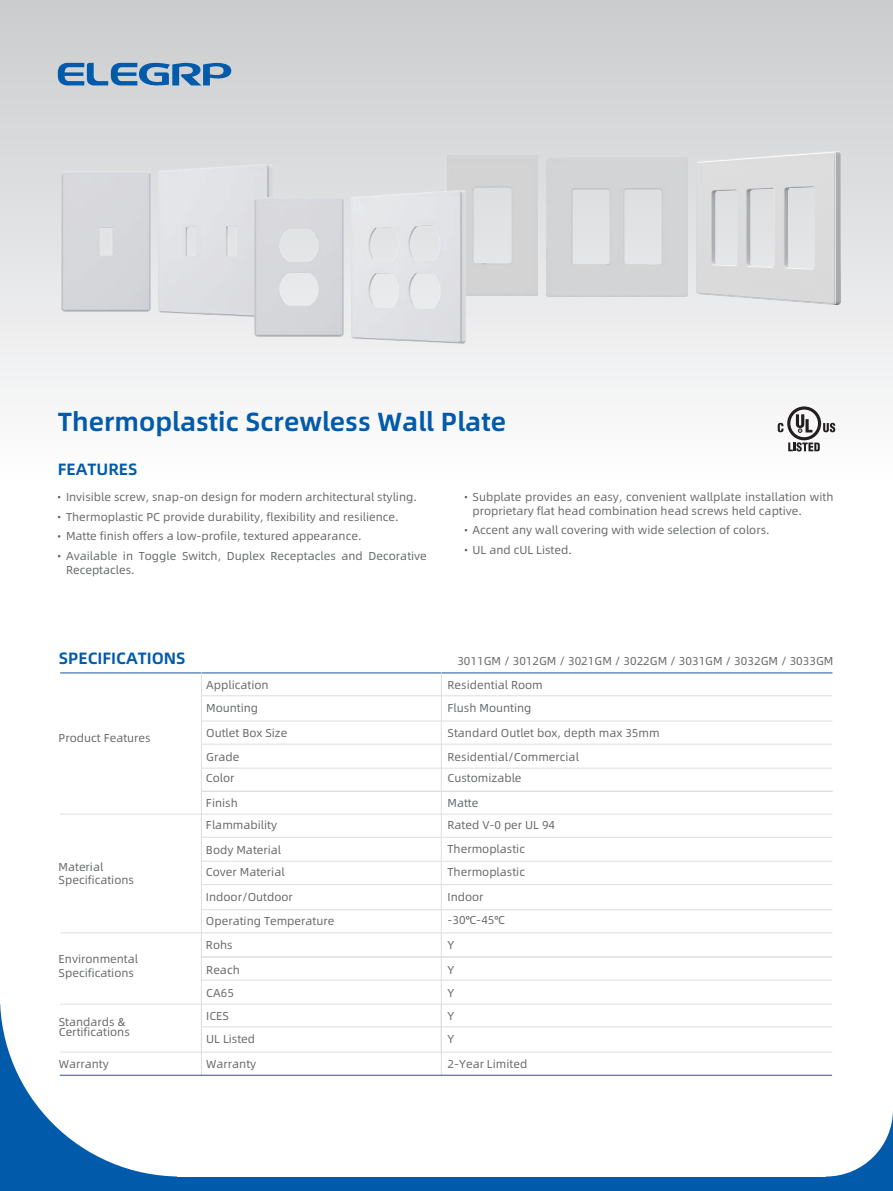
<style>
.page{position:relative;width:893px;height:1191px;background:#015aaa}
.page>*{position:absolute;margin:0;border:0;box-sizing:border-box;transform-origin:0 0}
.t1{font:26.25px "Alibaba Pu Hui Ti 2 85 Bold";color:#015aaa}
.t2{font:16.35px "Alibaba Pu Hui Ti 2 85 Bold";color:#015aaa}
.t3{font:11.4px/24.5px "Alibaba Pu Hui Ti 2 55 Regular";color:#67696b}
</style>
<div class="page">
<div style="left:0;top:815px;width:361px;height:361px;background:#fff;border-radius:50%"></div>
<div style="left:759px;top:1042px;width:134px;height:134px;background:#fff;border-radius:50%"></div>
<div style="left:0;top:432px;width:831px;height:571px;background:#fff"></div>
<div style="left:58px;top:525px;width:835px;height:585px;background:#fff"></div>
<div style="left:177px;top:592px;width:649px;height:584px;background:#fff"></div>
<div style="left:0;top:0;width:893px;height:718px;background:linear-gradient(to bottom,#cfd0d2,#fff)"></div>
<hr style="left:60px;top:1051px;width:772px;height:1px;background:#dedede">
<hr style="left:201px;top:1026px;width:631px;height:1px;background:#dedede">
<hr style="left:201px;top:1004px;width:1px;height:71px;background:#dedede">
<hr style="left:441px;top:1004px;width:1px;height:71px;background:#dedede">
<hr style="left:60px;top:1074px;width:772px;height:1px;background:#1e559b">
<svg style="left:58px;top:63px;width:173px;height:23px"></svg>
<hr style="left:60px;top:672px;width:772px;height:1px;background:#1e559b">
<hr style="left:202px;top:720px;width:630px;height:1px;background:#dedede">
<hr style="left:201px;top:695px;width:631px;height:1px;background:#dedede">
<hr style="left:202px;top:744px;width:630px;height:1px;background:#dedede">
<hr style="left:202px;top:767px;width:630px;height:1px;background:#dedede">
<hr style="left:201px;top:672px;width:1px;height:381px;background:#dedede">
<hr style="left:441px;top:672px;width:1px;height:381px;background:#dedede">
<hr style="left:202px;top:790px;width:630px;height:1px;background:#dedede">
<hr style="left:201px;top:791px;width:631px;height:1px;background:#dedede">
<hr style="left:60px;top:813px;width:772px;height:1px;background:#dedede">
<hr style="left:202px;top:837px;width:630px;height:1px;background:#dedede">
<hr style="left:202px;top:861px;width:630px;height:1px;background:#dedede">
<hr style="left:202px;top:909px;width:630px;height:1px;background:#dedede">
<hr style="left:201px;top:884px;width:631px;height:1px;background:#dedede">
<hr style="left:60px;top:932px;width:772px;height:1px;background:#dedede">
<hr style="left:201px;top:956px;width:631px;height:1px;background:#dedede">
<hr style="left:201px;top:979px;width:631px;height:1px;background:#dedede">
<svg style="left:778px;top:406px;width:57px;height:45px"></svg>
<hr style="left:60px;top:1003px;width:772px;height:1px;background:#dedede">
<div style="left:61px;top:172px;width:90px;height:139px;background:#d7d7dc"></div>
<img style="left:448px;top:156px;width:89px;height:139px">
<div style="left:159px;top:164px;width:113px;height:153px;background:#e0e1e4"></div>
<img style="left:254px;top:197px;width:89px;height:140px">
<img style="left:351px;top:190px;width:114px;height:153px">
<img style="left:696px;top:151px;width:144px;height:154px">
<img style="left:547px;top:157px;width:141px;height:139px">
<h1 class="t1" style="left:58px;top:401px;width:450px">Thermoplastic Screwless Wall Plate</h1>
<h2 class="t2" style="left:58px;top:457px;width:81px">FEATURES</h2>
<p class="t3" style="left:66px;top:486px;width:362px;line-height:19.8px">Invisible screw, snap-on design for modern architectural styling.<br>Thermoplastic PC provide durability, flexibility and resilience.<br>Matte finish offers a low-profile, textured appearance.<br>Available in Toggle Switch, Duplex Receptacles and Decorative</p>
<p class="t3" style="left:66px;top:557px;width:70px">Receptacles.</p>
<p class="t3" style="left:473px;top:489px;width:362px;line-height:13.8px">Subplate provides an easy, convenient wallplate installation with proprietary flat head combination head screws held captive.</p>
<p class="t3" style="left:473px;top:520px;width:299px;line-height:19.8px">Accent any wall covering with wide selection of colors.<br>UL and cUL Listed.</p>
<h2 class="t2" style="left:59px;top:645px;width:128px">SPECIFICATIONS</h2>
<p class="t3" style="left:59px;top:725px;width:94px">Product Features</p>
<p class="t3" style="left:59px;top:860px;width:77px;line-height:13.2px">Material<br>Specifications</p>
<p class="t3" style="left:59px;top:952px;width:81px;line-height:13.2px">Environmental<br>Specifications</p>
<p class="t3" style="left:206px;top:672px;width:64px">Application</p>
<p class="t3" style="left:206px;top:695px;width:83px">Mounting<br>Outlet Box Size<br>Grade</p>
<p class="t3" style="left:206px;top:765px;width:33px">Color<br>Finish</p>
<p class="t3" style="left:206px;top:812px;width:77px">Flammability<br>Body Material</p>
<p class="t3" style="left:206px;top:859px;width:130px">Cover Material<br>Indoor/Outdoor<br>Operating Temperature<br>Rohs<br>Reach</p>
<p class="t3" style="left:206px;top:980px;width:29px">CA65</p>
<p class="t3" style="left:457px;top:647px;width:378px">3011GM / 3012GM / 3021GM / 3022GM / 3031GM / 3032GM / 3033GM</p>
<p class="t3" style="left:448px;top:695px;width:214px">Flush Mounting<br>Standard Outlet box, depth max 35mm<br>Residential/Commercial</p>
<p class="t3" style="left:448px;top:672px;width:97px">Residential Room</p>
<p class="t3" style="left:448px;top:765px;width:75px">Customizable<br>Matte</p>
<p class="t3" style="left:448px;top:811px;width:109px">Rated V-0 per UL 94<br>Thermoplastic</p>
<p class="t3" style="left:448px;top:859px;width:79px">Thermoplastic<br>Indoor -30℃-45℃<br>Y<br>Y</p>
<p class="t3" style="left:448px;top:980px;width:8px">Y</p>
<p class="t3" style="left:206px;top:1003px;width:24px">ICES</p>
<p class="t3" style="left:59px;top:1016px;width:73px;line-height:10.5px">Standards &amp;<br>Certifications</p>
<p class="t3" style="left:448px;top:1004px;width:8px;line-height:23.1px">Y<br>Y</p>
<p class="t3" style="left:448px;top:1051px;width:81px">2-Year Limited</p>
<p class="t3" style="left:206px;top:1026px;width:52px">UL Listed<br>Warranty</p>
<p class="t3" style="left:59px;top:1050px;width:52px">Warranty</p>
</div>
